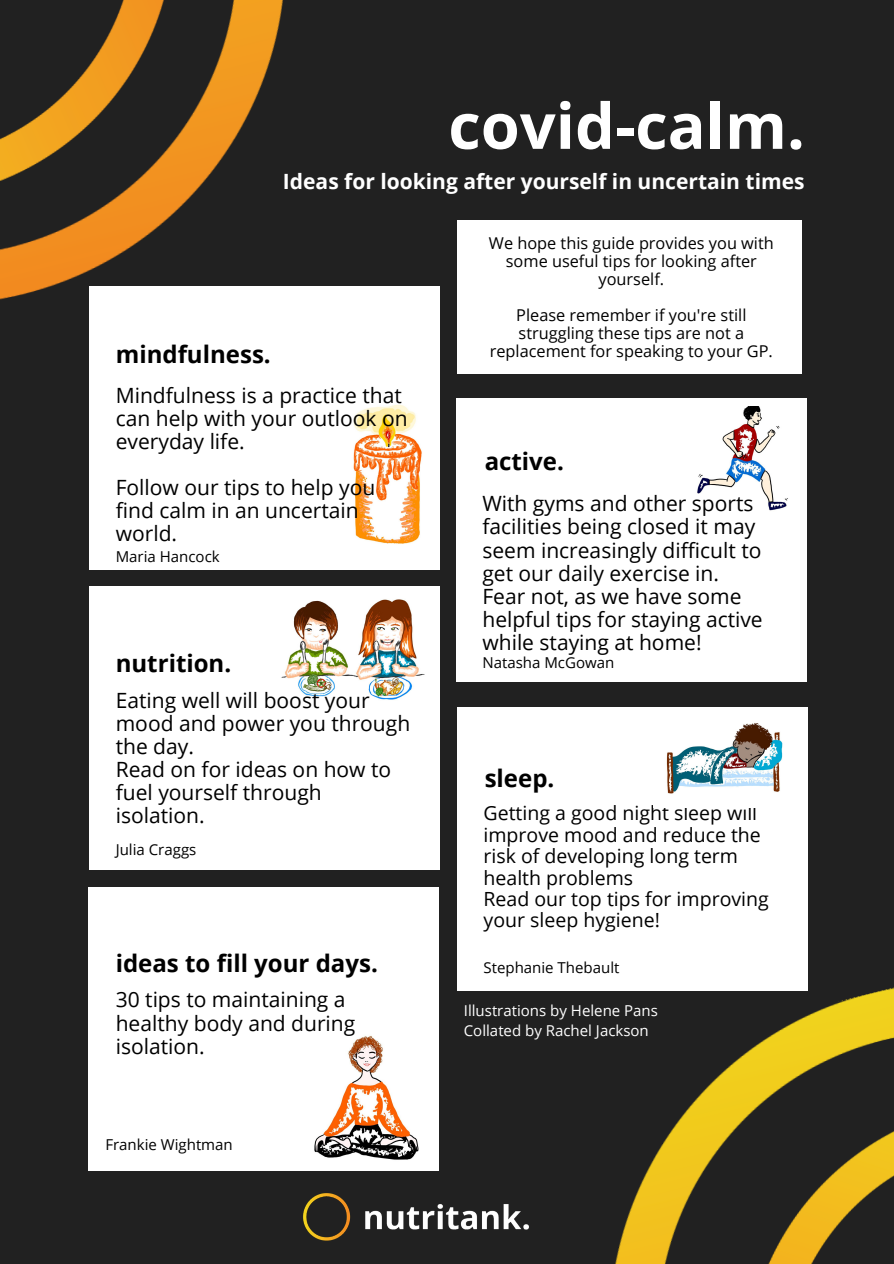
<style>
.page{position:relative;width:894px;height:1264px;background:#fff}
.page>*{position:absolute;margin:0;border:0;box-sizing:border-box;transform-origin:0 0}
.t1{font:700 63px "Open Sans";color:#fff}
.t2{font:700 24px "Open Sans";color:#000}
.t3{font:21px/23.1px "Open Sans";color:#000}
.t4{font:700 21px "Open Sans";color:#fff}
.t5{font:19.5px/21.5px "Open Sans";color:#000}
.t6{font:16.35px/17.9px "Open Sans";color:#000;text-align:center}
.t7{font:15px "Open Sans";color:#000}
.t8{font:15px/20.2px "Open Sans";color:#fff}
</style>
<div class="page">
<div style="left:0;top:0;width:893px;height:1263px;background:#212121"></div>
<img style="left:0;top:0;width:283px;height:300px">
<div style="left:89px;top:286px;width:350px;height:284px;background:#fff"></div>
<div style="left:455px;top:398px;width:351px;height:284px;background:#fff"></div>
<div style="left:89px;top:586px;width:350px;height:284px;background:#fff"></div>
<div style="left:88px;top:887px;width:350px;height:283px;background:#fff"></div>
<div style="left:457px;top:707px;width:350px;height:284px;background:#fff"></div>
<img style="left:0;top:0;width:263px;height:183px">
<img style="left:303px;top:1193px;width:226px;height:48px">
<img style="left:615px;top:987px;width:278px;height:276px">
<img style="left:763px;top:1028px;width:130px;height:235px">
<img style="left:697px;top:407px;width:91px;height:104px">
<img style="left:666px;top:723px;width:117px;height:71px">
<img style="left:281px;top:599px;width:144px;height:101px">
<img style="left:353px;top:405px;width:69px;height:139px">
<img style="left:314px;top:1036px;width:105px;height:124px">
<div style="left:457px;top:220px;width:344px;height:153px;background:#fff"></div>
<h1 class="t1" style="left:448px;top:81px;width:358px">covid-calm.</h1>
<p class="t4" style="left:283px;top:167px;width:523px">Ideas for looking after yourself in uncertain times</p>
<p class="t2" style="left:116px;top:338px;width:156px">mindfulness.</p>
<p class="t6" style="left:489px;top:234px;width:286px">We hope this guide provides you with some useful tips for looking after yourself.</p>
<p class="t6" style="left:489px;top:305px;width:284px">Please remember if you're still struggling these tips are not a replacement for speaking to your GP.</p>
<p class="t3" style="left:116px;top:383px;width:293px">Mindfulness is a practice that can help with your outlook on everyday life.</p>
<p class="t3" style="left:116px;top:475px;width:261px">Follow our tips to help you find calm in an uncertain world.</p>
<p class="t7" style="left:116px;top:546px;width:105px">Maria Hancock</p>
<p class="t2" style="left:116px;top:646px;width:117px">nutrition.</p>
<p class="t3" style="left:116px;top:688px;width:296px">Eating well will boost your mood and power you through the day.<br>Read on for ideas on how to fuel yourself through isolation.</p>
<p class="t7" style="left:116px;top:838px;width:82px">Julia Craggs</p>
<p class="t2" style="left:116px;top:945px;width:263px">ideas to fill your days.</p>
<p class="t3" style="left:116px;top:987px;width:241px">30 tips to maintaining a healthy body and during isolation.</p>
<p class="t7" style="left:105px;top:1133px;width:129px">Frankie Wightman</p>
<p class="t2" style="left:484px;top:444px;width:81px">active.</p>
<p class="t3" style="left:482px;top:491px;width:282px">With gyms and other sports facilities being closed it may seem increasingly difficult to get our daily exercise in.<br>Fear not, as we have some helpful tips for staying active while staying at home!</p>
<p class="t7" style="left:482px;top:651px;width:133px">Natasha McGowan</p>
<p class="t2" style="left:484px;top:761px;width:71px">sleep.</p>
<p class="t5" style="left:483px;top:801px;width:287px">Getting a good night sleep will improve mood and reduce the risk of developing long term health problems<br>Read our top tips for improving your sleep hygiene!</p>
<p class="t7" style="left:483px;top:957px;width:137px">Stephanie Thebault</p>
<p class="t8" style="left:463px;top:1000px;width:195px">Illustrations by Helene Pans<br>Collated by Rachel Jackson</p>
</div>
